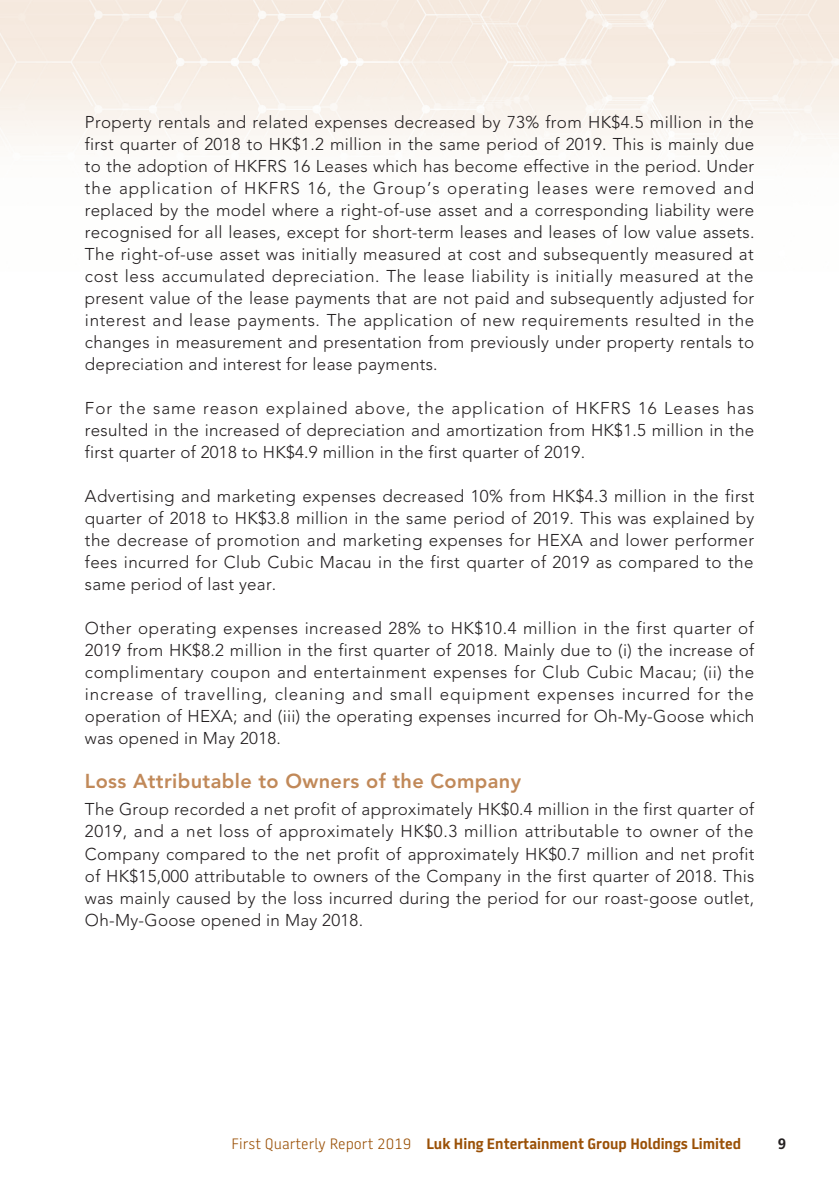
<style>
.page{position:relative;width:839px;height:1191px;background:#fff}
.page>*{position:absolute;margin:0;border:0;box-sizing:border-box;transform-origin:0 0}
._02_H2{font:800 20px "Avenir LT Std";letter-spacing:.02em;color:#c18959}
._00_txt{font:300 17px/22px "Avenir LT Std";letter-spacing:.015em;color:#231f20;text-align:justify}
.t1{font:700 15px "Battersea";color:#9a5006}
.t2{font:700 15px "Frutiger LT Std";color:#231f20}
.s1{font-weight:300}
</style>
<div class="page">
<img style="left:0;top:0;width:839px;height:147px">
<p class="_00_txt" style="left:85px;top:111px;width:671px">Property rentals and related expenses decreased by 73% from HK$4.5 million in the first quarter of 2018 to HK$1.2 million in the same period of 2019. This is mainly due to the adoption of HKFRS 16 Leases which has become effective in the period. Under the application of HKFRS 16, the Group’s operating leases were removed and replaced by the model where a right-of-use asset and a corresponding liability were recognised for all leases, except for short-term leases and leases of low value assets.<br>The right-of-use asset was initially measured at cost and subsequently measured at cost less accumulated depreciation. The lease liability is initially measured at the present value of the lease payments that are not paid and subsequently adjusted for interest and lease payments. The application of new requirements resulted in the changes in measurement and presentation from previously under property rentals to depreciation and interest for lease payments.</p>
<p class="_00_txt" style="left:85px;top:397px;width:671px">For the same reason explained above, the application of HKFRS 16 Leases has resulted in the increased of depreciation and amortization from HK$1.5 million in the first quarter of 2018 to HK$4.9 million in the first quarter of 2019.</p>
<p class="_00_txt" style="left:85px;top:485px;width:671px">Advertising and marketing expenses decreased 10% from HK$4.3 million in the first quarter of 2018 to HK$3.8 million in the same period of 2019. This was explained by the decrease of promotion and marketing expenses for HEXA and lower performer fees incurred for Club Cubic Macau in the first quarter of 2019 as compared to the same period of last year.</p>
<p class="_00_txt" style="left:85px;top:617px;width:671px">Other operating expenses increased 28% to HK$10.4 million in the first quarter of 2019 from HK$8.2 million in the first quarter of 2018. Mainly due to (i) the increase of complimentary coupon and entertainment expenses for Club Cubic Macau; (ii) the increase of travelling, cleaning and small equipment expenses incurred for the operation of HEXA; and (iii) the operating expenses incurred for Oh-My-Goose which was opened in May 2018.</p>
<p class="_02_H2" style="left:85px;top:769px;width:438px">Loss Attributable to Owners of the Company</p>
<p class="_00_txt" style="left:85px;top:798px;width:671px">The Group recorded a net profit of approximately HK$0.4 million in the first quarter of 2019, and a net loss of approximately HK$0.3 million attributable to owner of the Company compared to the net profit of approximately HK$0.7 million and net profit of HK$15,000 attributable to owners of the Company in the first quarter of 2018. This was mainly caused by the loss incurred during the period for our roast-goose outlet, Oh-My-Goose opened in May 2018.</p>
<p class="t1" style="left:232px;top:1134px;width:511px"><span class="s1">First Quarterly Report 2019</span> Luk Hing Entertainment Group Holdings Limited</p>
<p class="t2" style="left:778px;top:1135px;width:10px">9</p>
</div>
